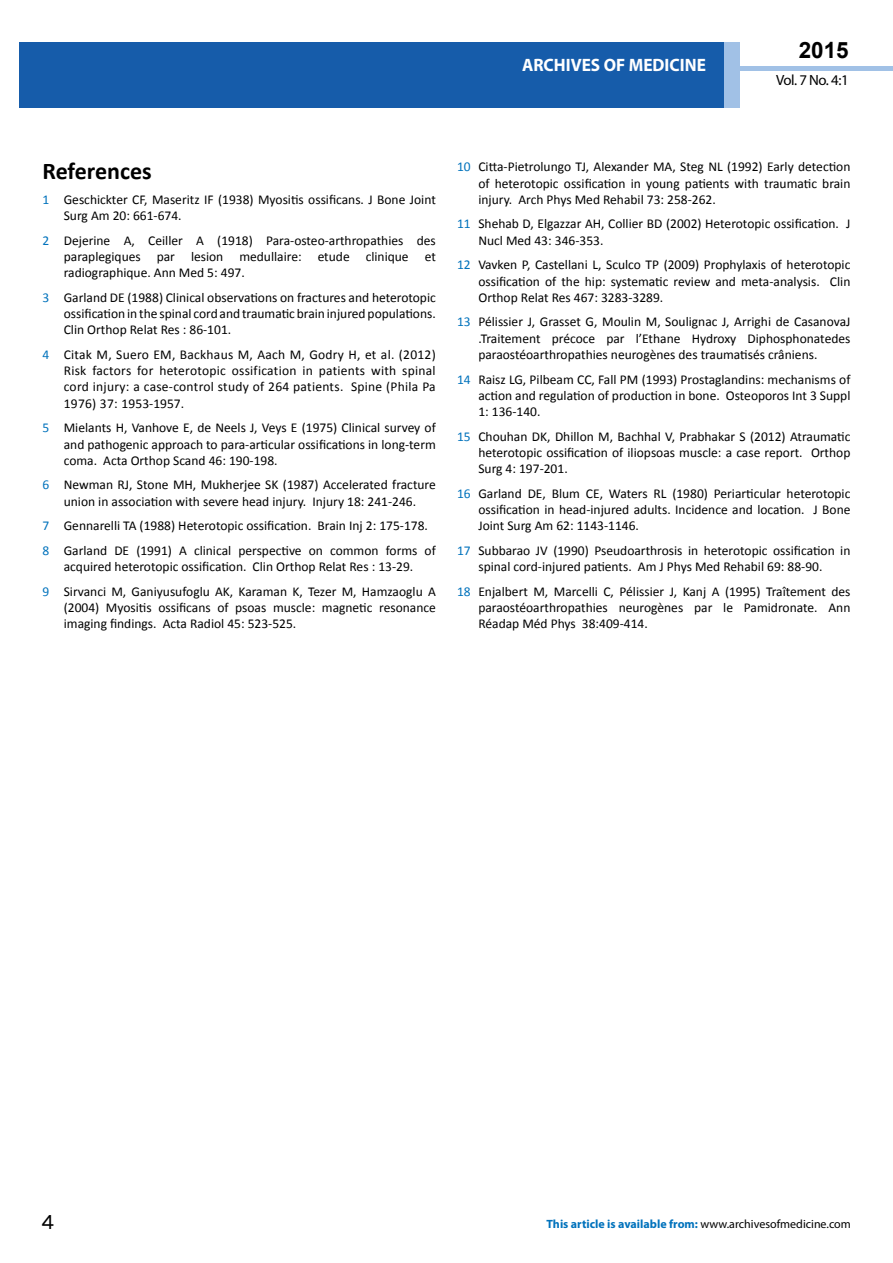
<style>
.page{position:relative;width:893px;height:1263px;background:#fff}
.page>*{position:absolute;margin:0;border:0;box-sizing:border-box;transform-origin:0 0}
.t1{font:25.5px "Tunga";color:#000}
.t2{font:700 24px "Calibri";color:#000}
.t3{font:700 22.5px "Arial";color:#000}
.t4{font:700 18px "Myriad Pro";color:#fff;scale:.96 1}
.t5{font:14.85px "Myriad Pro";color:#000}
.t6{font:13.5px/16.2px "Calibri";color:#000;text-align:justify}
.t7{font:700 12px "Myriad Pro";color:#0072bc}
.s1{color:#0072bc}
.s2{font-weight:400;color:#000}
</style>
<div class="page">
<div style="left:722px;top:66px;width:171px;height:5px;background:#a1c1e6"></div>
<div style="left:19px;top:42px;width:706px;height:66px;background:#165caa"></div>
<div style="left:725px;top:42px;width:15px;height:66px;background:#a1c1e6"></div>
<h3 class="t4" style="left:522px;top:53px;width:193px">ARCHIVES OF MEDICINE</h3>
<h3 class="t3" style="left:799px;top:35px;width:52px">2015</h3>
<p class="t5" style="left:776px;top:71px;width:74px">Vol. 7 No. 4:1</p>
<h2 class="t2" style="left:43px;top:156px;width:111px">References</h2>
<p class="t6" style="left:64px;top:191px;width:374px;text-indent:-21px"><span class="s1">1</span> Geschickter CF, Maseritz IF (1938) Myositis ossificans. J Bone Joint<br>Surg Am 20: 661-674.</p>
<p class="t6" style="left:64px;top:232px;width:374px;text-indent:-21px"><span class="s1">2</span> Dejerine A, Ceiller A (1918) Para-osteo-arthropathies des paraplegiques par lesion medullaire: etude clinique et radiographique. Ann Med 5: 497.</p>
<p class="t6" style="left:64px;top:289px;width:374px;text-indent:-21px"><span class="s1">3</span> Garland DE (1988) Clinical observations on fractures and heterotopic ossification in the spinal cord and traumatic brain injured populations.<br>Clin Orthop Relat Res : 86-101.</p>
<p class="t6" style="left:64px;top:346px;width:374px;text-indent:-21px"><span class="s1">4</span> Citak M, Suero EM, Backhaus M, Aach M, Godry H, et al. (2012)<br>Risk factors for heterotopic ossification in patients with spinal cord injury: a case-control study of 264 patients. Spine (Phila Pa 1976) 37: 1953-1957.</p>
<p class="t6" style="left:64px;top:420px;width:374px;text-indent:-21px"><span class="s1">5</span> Mielants H, Vanhove E, de Neels J, Veys E (1975) Clinical survey of and pathogenic approach to para-articular ossifications in long-term coma. Acta Orthop Scand 46: 190-198.</p>
<p class="t6" style="left:43px;top:477px;width:395px;text-align:center"><span class="s1">6</span> Newman RJ, Stone MH, Mukherjee SK (1987) Accelerated fracture union in association with severe head injury. Injury 18: 241-246.</p>
<p class="t6" style="left:43px;top:513px;width:395px;line-height:24.8px"><span class="s1">7</span> Gennarelli TA (1988) Heterotopic ossification. Brain Inj 2: 175-178.<br><span class="s1">8</span> Garland DE (1991) A clinical perspective on common forms of</p>
<p class="t6" style="left:43px;top:554px;width:395px;line-height:24.8px;text-align:center">acquired heterotopic ossification. Clin Orthop Relat Res : 13-29.<br><span class="s1">9</span> Sirvanci M, Ganiyusufoglu AK, Karaman K, Tezer M, Hamzaoglu A</p>
<p class="t6" style="left:64px;top:600px;width:374px">(2004) Myositis ossificans of psoas muscle: magnetic resonance imaging findings. Acta Radiol 45: 523-525.</p>
<p class="t6" style="left:478px;top:159px;width:374px;text-indent:-21px"><span class="s1">10</span> Citta-Pietrolungo TJ, Alexander MA, Steg NL (1992) Early detection of heterotopic ossification in young patients with traumatic brain injury. Arch Phys Med Rehabil 73: 258-262.</p>
<p class="t6" style="left:478px;top:216px;width:374px;text-indent:-21px"><span class="s1">11</span> Shehab D, Elgazzar AH, Collier BD (2002) Heterotopic ossification. J<br>Nucl Med 43: 346-353.</p>
<p class="t6" style="left:478px;top:257px;width:374px;text-indent:-21px"><span class="s1">12</span> Vavken P, Castellani L, Sculco TP (2009) Prophylaxis of heterotopic ossification of the hip: systematic review and meta-analysis. Clin Orthop Relat Res 467: 3283-3289.</p>
<p class="t6" style="left:478px;top:314px;width:374px;text-indent:-21px"><span class="s1">13</span> Pélissier J, Grasset G, Moulin M, Soulignac J, Arrighi de CasanovaJ .Traitement précoce par l’Ethane Hydroxy Diphosphonatedes paraostéoarthropathies neurogènes des traumatisés crâniens.</p>
<p class="t6" style="left:478px;top:371px;width:374px;text-indent:-21px"><span class="s1">14</span> Raisz LG, Pilbeam CC, Fall PM (1993) Prostaglandins: mechanisms of action and regulation of production in bone. Osteoporos Int 3 Suppl 1: 136-140.</p>
<p class="t6" style="left:478px;top:428px;width:374px;text-indent:-21px"><span class="s1">15</span> Chouhan DK, Dhillon M, Bachhal V, Prabhakar S (2012) Atraumatic heterotopic ossification of iliopsoas muscle: a case report. Orthop Surg 4: 197-201.</p>
<p class="t6" style="left:478px;top:485px;width:374px;text-indent:-21px"><span class="s1">16</span> Garland DE, Blum CE, Waters RL (1980) Periarticular heterotopic ossification in head-injured adults. Incidence and location. J Bone Joint Surg Am 62: 1143-1146.</p>
<p class="t6" style="left:457px;top:542px;width:395px;text-align:center"><span class="s1">17</span> Subbarao JV (1990) Pseudoarthrosis in heterotopic ossification in spinal cord-injured patients. Am J Phys Med Rehabil 69: 88-90.</p>
<p class="t6" style="left:478px;top:583px;width:374px;text-indent:-21px"><span class="s1">18</span> Enjalbert M, Marcelli C, Pélissier J, Kanj A (1995) Traîtement des paraostéoarthropathies neurogènes par le Pamidronate. Ann Réadap Méd Phys 38:409-414.</p>
<h1 class="t1" style="left:41px;top:1205px;width:15px">4</h1>
<p class="t7" style="left:546px;top:1216px;width:306px">This article is available from: <span class="s2">www.archivesofmedicine.com</span></p>
</div>
